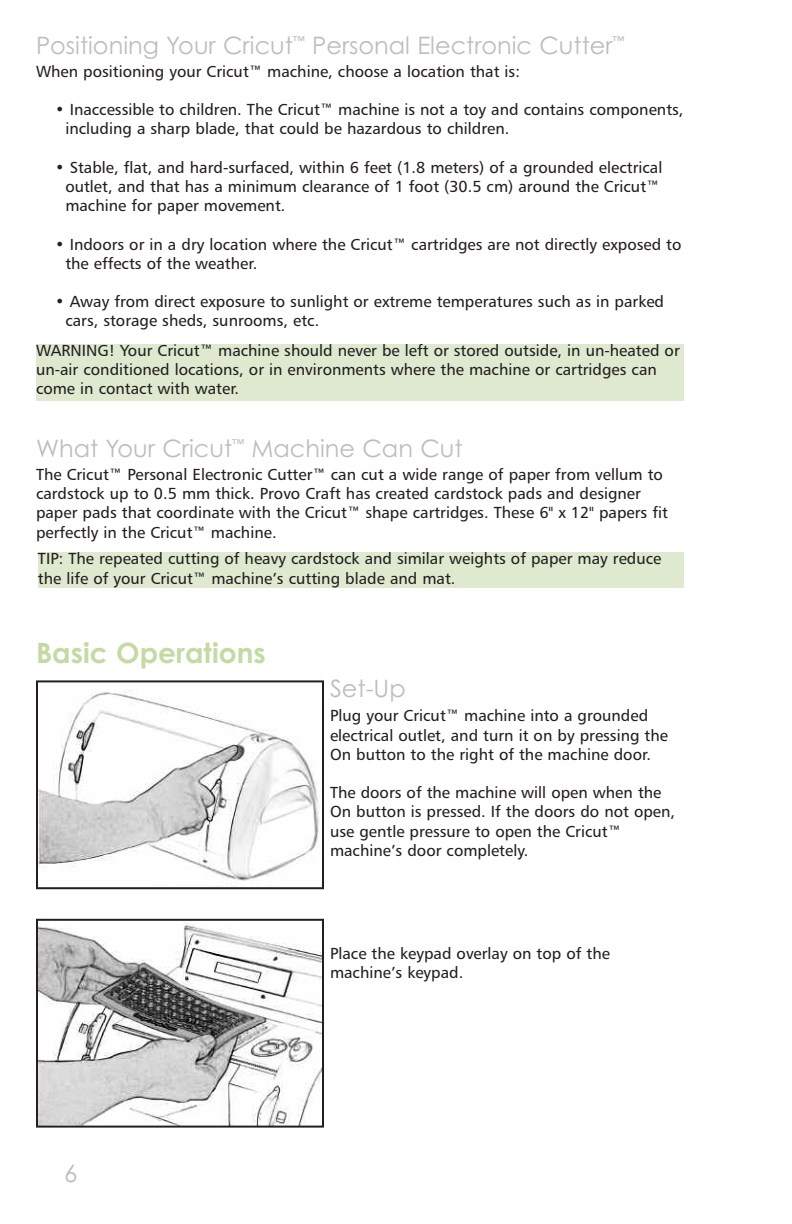
<style>
.page{position:relative;width:792px;height:1224px;background:#fff}
.page>*{position:absolute;margin:0;border:0;box-sizing:border-box;transform-origin:0 0}
.t1{font:700 28px "Century Gothic";color:#c5d9a5}
.t2{font:24px "Century Gothic";color:#bcbdc0}
.t3{font:16px/19.2px "Humanist 777 BT Roman B";color:#231f20}
</style>
<div class="page">
<img style="left:39px;top:690px;width:281px;height:192px">
<div style="left:36px;top:680px;width:288px;height:209px;border:2px solid #231f20"></div>
<div style="left:38px;top:552px;width:646px;height:36px;background:#dee9cf"></div>
<img style="left:39px;top:923px;width:282px;height:202px">
<div style="left:36px;top:919px;width:288px;height:209px;border:2px solid #231f20"></div>
<div style="left:36px;top:344px;width:648px;height:57px;background:#dee9cf"></div>
<h2 class="t2" style="left:36px;top:32px;width:590px">Positioning Your Cricut<sup>™</sup> Personal Electronic Cutter<sup>™</sup></h2>
<p class="t3" style="left:36px;top:63px;width:485px">When positioning your Cricut™ machine, choose a location that is:</p>
<p class="t3" style="left:65px;top:101px;width:620px;text-indent:-10px">• Inaccessible to children. The Cricut™ machine is not a toy and contains components, including a sharp blade, that could be hazardous to children.</p>
<p class="t3" style="left:65px;top:159px;width:598px;text-indent:-10px">• Stable, flat, and hard-surfaced, within 6 feet (1.8 meters) of a grounded electrical outlet, and that has a minimum clearance of 1 foot (30.5 cm) around the Cricut™ machine for paper movement.</p>
<p class="t3" style="left:65px;top:236px;width:618px;text-indent:-10px">• Indoors or in a dry location where the Cricut™ cartridges are not directly exposed to the effects of the weather.</p>
<p class="t3" style="left:65px;top:293px;width:600px;text-indent:-10px">• Away from direct exposure to sunlight or extreme temperatures such as in parked cars, storage sheds, sunrooms, etc.</p>
<p class="t3" style="left:36px;top:342px;width:645px">WARNING! Your Cricut™ machine should never be left or stored outside, in un-heated or un-air conditioned locations, or in environments where the machine or cartridges can come in contact with water.</p>
<h2 class="t2" style="left:36px;top:435px;width:428px">What Your Cricut<sup>™</sup> Machine Can Cut</h2>
<p class="t3" style="left:36px;top:466px;width:633px">The Cricut™ Personal Electronic Cutter™ can cut a wide range of paper from vellum to cardstock up to 0.5 mm thick. Provo Craft has created cardstock pads and designer paper pads that coordinate with the Cricut™ shape cartridges. These 6" x 12" papers fit perfectly in the Cricut™ machine.</p>
<p class="t3" style="left:38px;top:551px;width:625px">TIP: The repeated cutting of heavy cardstock and similar weights of paper may reduce the life of your Cricut™ machine’s cutting blade and mat.</p>
<h1 class="t1" style="left:36px;top:637px;width:231px">Basic Operations</h1>
<h2 class="t2" style="left:330px;top:675px;width:77px">Set-Up</h2>
<p class="t3" style="left:330px;top:707px;width:340px">Plug your Cricut™ machine into a grounded electrical outlet, and turn it on by pressing the<br>On button to the right of the machine door.</p>
<p class="t3" style="left:330px;top:784px;width:347px">The doors of the machine will open when the On button is pressed. If the doors do not open, use gentle pressure to open the Cricut™ machine’s door completely.</p>
<p class="t3" style="left:330px;top:945px;width:282px">Place the keypad overlay on top of the machine’s keypad.</p>
<h2 class="t2" style="left:64px;top:1160px;width:15px">6</h2>
</div>
